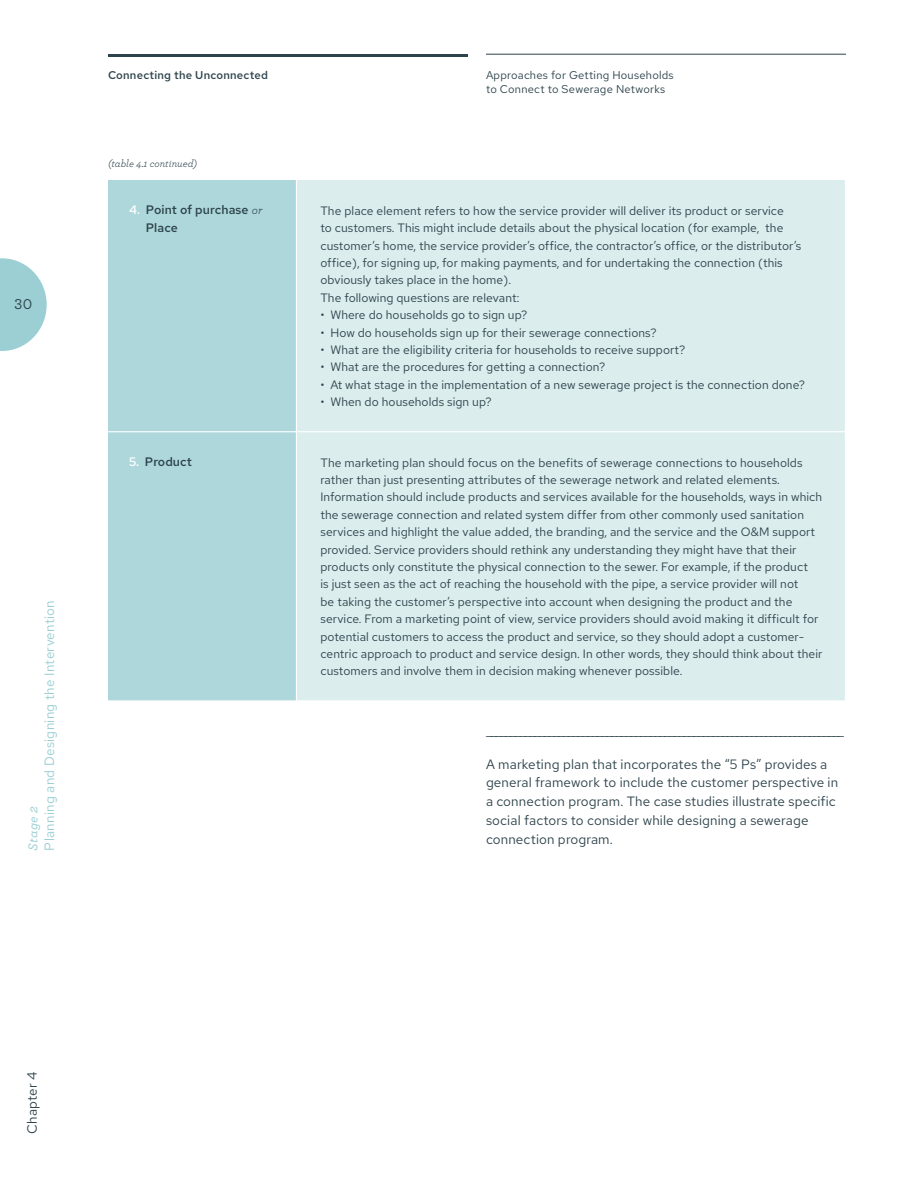
<style>
.page{position:relative;width:918px;height:1188px;background:#fff}
.page>*{position:absolute;margin:0;border:0;box-sizing:border-box;transform-origin:0 0}
.t1{font:500 15px "Archer Pro";color:#2d434b}
.t2{font:13.5px/18.8px "Red Hat Text";letter-spacing:.01em;color:#2d434b}
.t3{font:13.5px "Red Hat Text";letter-spacing:.02em;color:#9bcfd4}
.t4{font:italic 500 13.5px "Archer Pro";color:#9bcfd4}
.t5{font:500 12.3px/17.4px "Red Hat Text";letter-spacing:.01em;color:#2d434b}
.t6{font:12.15px/17.4px "Red Hat Text";letter-spacing:.005em;color:#2d434b}
.t7{font:11.25px/14.2px "Red Hat Text";letter-spacing:.02em;color:#2d434b}
.t8{font:500 11.25px "Red Hat Text";letter-spacing:.02em;color:#2d434b}
.t9{font:italic 10.5px "Archer Pro";color:#2d434b}
.s1{color:#fff}
.s2{font-family:"Archer Pro";font-weight:400;font-style:italic}
</style>
<div class="page">
<svg style="left:0;top:258px;width:47px;height:93px"></svg>
<hr style="left:108px;top:54px;width:360px;height:3px;background:#2d434b">
<hr style="left:486px;top:54px;width:360px;height:1px;background:#2d434b">
<div style="left:108px;top:180px;width:188px;height:520px;background:#add7db"></div>
<div style="left:297px;top:180px;width:548px;height:520px;background:#dcedee"></div>
<hr style="left:108px;top:431px;width:188px;height:1px;background:#fff">
<hr style="left:296px;top:431px;width:550px;height:1px;background:#fff">
<p class="t1" style="left:14px;top:293px;width:19px">30</p>
<p class="t3" style="left:41px;top:850px;width:252px;rotate:-90deg">Planning and Designing the Intervention</p>
<p class="t4" style="left:23px;top:850px;width:45px;rotate:-90deg">Stage 2</p>
<p class="t8" style="left:108px;top:68px;width:162px">Connecting the Unconnected</p>
<p class="t7" style="left:486px;top:68px;width:189px">Approaches for Getting Households to Connect to Sewerage Networks</p>
<p class="t9" style="left:108px;top:156px;width:91px">(table 4.1 continued)</p>
<p class="t5" style="left:146px;top:201px;width:118px;text-indent:-17px"><span class="s1">4.</span> Point of purchase <span class="s2">or<br></span>Place</p>
<p class="t6" style="left:320px;top:202px;width:483px">The place element refers to how the service provider will deliver its product or service<br>to customers. This might include details about the physical location (for example, the customer’s home, the service provider’s office, the contractor’s office, or the distributor’s office), for signing up, for making payments, and for undertaking the connection (this obviously takes place in the home).<br>The following questions are relevant:</p>
<p class="t6" style="left:320px;top:306px;width:209px">• Where do households go to sign up?</p>
<p class="t6" style="left:320px;top:324px;width:338px">• How do households sign up for their sewerage connections?</p>
<p class="t6" style="left:320px;top:341px;width:367px">• What are the eligibility criteria for households to receive support?</p>
<p class="t6" style="left:320px;top:358px;width:286px">• What are the procedures for getting a connection?</p>
<p class="t6" style="left:320px;top:376px;width:486px">• At what stage in the implementation of a new sewerage project is the connection done?</p>
<p class="t6" style="left:320px;top:393px;width:173px">• When do households sign up?</p>
<p class="t5" style="left:129px;top:453px;width:64px"><span class="s1">5.</span> Product</p>
<p class="t6" style="left:320px;top:453px;width:504px">The marketing plan should focus on the benefits of sewerage connections to households rather than just presenting attributes of the sewerage network and related elements.<br>Information should include products and services available for the households, ways in which the sewerage connection and related system differ from other commonly used sanitation services and highlight the value added, the branding, and the service and the O&amp;M support provided. Service providers should rethink any understanding they might have that their products only constitute the physical connection to the sewer. For example, if the product<br>is just seen as the act of reaching the household with the pipe, a service provider will not<br>be taking the customer’s perspective into account when designing the product and the service. From a marketing point of view, service providers should avoid making it difficult for potential customers to access the product and service, so they should adopt a customer&shy;centric approach to product and service design. In other words, they should think about their customers and involve them in decision making whenever possible.</p>
<p class="t2" style="left:486px;top:720px;width:359px">__________________________________________________________________________</p>
<p class="t2" style="left:486px;top:754px;width:354px">A marketing plan that incorporates the “5 Ps” provides a general framework to include the customer perspective in a connection program. The case studies illustrate specific social factors to consider while designing a sewerage connection program.</p>
<p class="t2" style="left:23px;top:1134px;width:64px;rotate:-90deg">Chapter 4</p>
</div>
